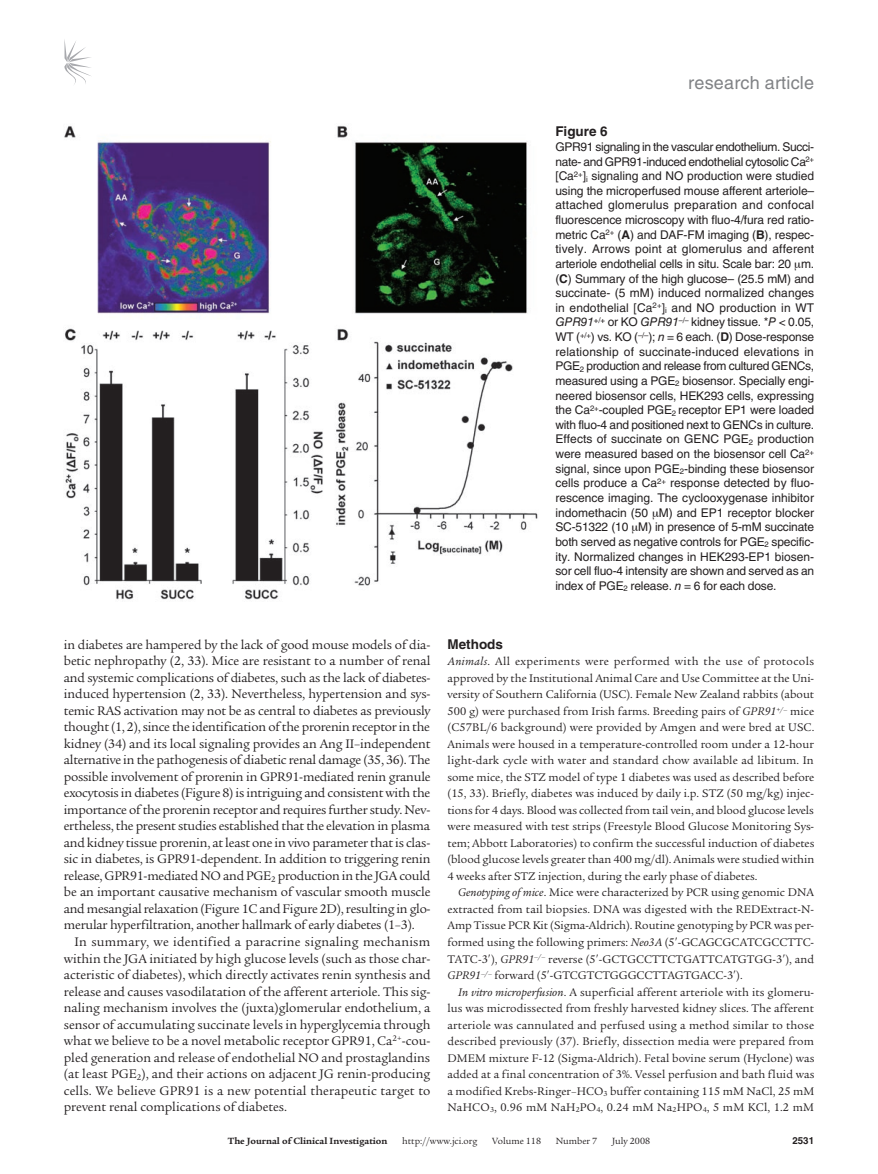
<style>
.page{position:relative;width:878px;height:1174px;background:#fff}
.page>*{position:absolute;margin:0;border:0;box-sizing:border-box;transform-origin:0 0}
.t1{font:18px "Helvetica LT Std";letter-spacing:.01em;color:#808285}
.t2{font:13.5px/16.5px "Legacy Serif Std";letter-spacing:-.005em;color:#231f20;text-align:justify}
.t3{font:700 13.5px "Helvetica LT Std";color:#231f20}
.t4{font:12px/16.5px "Legacy Serif Std";color:#231f20;text-align:justify}
.t5{font:12px/14.7px "Helvetica LT Std";letter-spacing:-.015em;color:#231f20;text-align:justify}
.t6{font:9.75px "Legacy Serif Std";color:#231f20}
.t7{font:700 9.75px "Legacy Serif Std";color:#231f20}
.t8{font:700 9.75px "Helvetica LT Std";color:#231f20}
.s1{font-weight:700}
.s2{font-style:italic}
</style>
<div class="page">
<svg style="left:64px;top:39px;width:27px;height:45px"></svg>
<img style="left:64px;top:125px;width:474px;height:475px">
<h1 class="t1" style="left:688px;top:72px;width:127px">research article</h1>
<p class="t3" style="left:555px;top:123px;width:54px">Figure 6</p>
<p class="t5" style="left:555px;top:139px;width:260px">GPR91 signaling in the vascular endothelium. Succi&shy;nate- and GPR91-induced endothelial cytosolic Ca<sup>2+ </sup>[Ca<sup>2+</sup>]<sub>i</sub> signaling and NO production were studied using the microperfused mouse afferent arteriole– attached glomerulus preparation and confocal fluorescence microscopy with fluo-4/fura red ratio&shy;metric Ca<sup>2+</sup> (<span class="s1">A</span>) and DAF-FM imaging (<span class="s1">B</span>), respec&shy;tively. Arrows point at glomerulus and afferent arteriole endothelial cells in situ. Scale bar: 20 m. (<span class="s1">C</span>) Summary of the high glucose– (25.5 mM) and succinate- (5 mM) induced normalized changes in endothelial [Ca<sup>2+</sup>]<sub>i</sub> and NO production in WT <span class="s2">GPR91</span><sup>+/+</sup> or KO <span class="s2">GPR91</span><sup>–/–</sup> kidney tissue. *<span class="s2">P</span> &lt; 0.05, WT (<sup>+/+</sup>) vs. KO (<sup>–/–</sup>); <span class="s2">n</span> = 6 each. (<span class="s1">D</span>) Dose-response relationship of succinate-induced elevations in PGE<sub>2</sub> production and release from cultured GENCs, measured using a PGE<sub>2</sub> biosensor. Specially engi&shy;neered biosensor cells, HEK293 cells, expressing the Ca<sup>2+</sup>-coupled PGE<sub>2</sub> receptor EP1 were loaded with fluo-4 and positioned next to GENCs in culture.<br>Effects of succinate on GENC PGE<sub>2</sub> production were measured based on the biosensor cell Ca<sup>2+ </sup>signal, since upon PGE<sub>2</sub>-binding these biosensor cells produce a Ca<sup>2+</sup> response detected by fluo&shy;rescence imaging. The cyclooxygenase inhibitor indomethacin (50 M) and EP1 receptor blocker SC-51322 (10 M) in presence of 5-mM succinate both served as negative controls for PGE<sub>2</sub> specific&shy;ity. Normalized changes in HEK293-EP1 biosen&shy;sor cell fluo-4 intensity are shown and served as an index of PGE<sub>2</sub> release. <span class="s2">n</span> = 6 for each dose.</p>
<p class="t2" style="left:64px;top:636px;width:368px">in diabetes are hampered by the lack of good mouse models of dia&shy;betic nephropathy (2, 33). Mice are resistant to a number of renal and systemic complications of diabetes, such as the lack of diabetes&shy;induced hypertension (2, 33). Nevertheless, hypertension and sys&shy;temic RAS activation may not be as central to diabetes as previously thought (1, 2), since the identification of the prorenin receptor in the kidney (34) and its local signaling provides an Ang II–independent alternative in the pathogenesis of diabetic renal damage (35, 36). The possible involvement of prorenin in GPR91-mediated renin granule exocytosis in diabetes (Figure 8) is intriguing and consistent with the importance of the prorenin receptor and requires further study. Nev&shy;ertheless, the present studies established that the elevation in plasma and kidney tissue prorenin, at least one in vivo parameter that is clas&shy;sic in diabetes, is GPR91-dependent. In addition to triggering renin release, GPR91-mediated NO and PGE<sub>2</sub> production in the JGA could be an important causative mechanism of vascular smooth muscle and mesangial relaxation (Figure 1C and Figure 2D), resulting in glo&shy;merular hyperfiltration, another hallmark of early diabetes (1–3).</p>
<p class="t2" style="left:64px;top:933px;width:368px;text-indent:11px">In summary, we identified a paracrine signaling mechanism within the JGA initiated by high glucose levels (such as those char&shy;acteristic of diabetes), which directly activates renin synthesis and release and causes vasodilatation of the afferent arteriole. This sig&shy;naling mechanism involves the (juxta)glomerular endothelium, a sensor of accumulating succinate levels in hyperglycemia through what we believe to be a novel metabolic receptor GPR91, Ca<sup>2+</sup>-cou&shy;pled generation and release of endothelial NO and prostaglandins (at least PGE<sub>2</sub>), and their actions on adjacent JG renin-producing cells. We believe GPR91 is a new potential therapeutic target to prevent renal complications of diabetes.</p>
<p class="t3" style="left:447px;top:636px;width:57px">Methods</p>
<p class="t4" style="left:447px;top:653px;width:368px"><span class="s2">Animals</span>. All experiments were performed with the use of protocols approved by the Institutional Animal Care and Use Committee at the Uni&shy;versity of Southern California (USC). Female New Zealand rabbits (about 500 g) were purchased from Irish farms. Breeding pairs of <span class="s2">GPR91</span><sup>+/–</sup> mice (C57BL/6 background) were provided by Amgen and were bred at USC.<br>Animals were housed in a temperature-controlled room under a 12-hour light-dark cycle with water and standard chow available ad libitum. In some mice, the STZ model of type 1 diabetes was used as described before (15, 33). Briefly, diabetes was induced by daily i.p. STZ (50 mg/kg) injec&shy;tions for 4 days. Blood was collected from tail vein, and blood glucose levels were measured with test strips (Freestyle Blood Glucose Monitoring Sys&shy;tem; Abbott Laboratories) to confirm the successful induction of diabetes (blood glucose levels greater than 400 mg/dl). Animals were studied within 4 weeks after STZ injection, during the early phase of diabetes.</p>
<p class="t4" style="left:447px;top:884px;width:368px;text-indent:11px"><span class="s2">Genotyping of mice</span>. Mice were characterized by PCR using genomic DNA extracted from tail biopsies. DNA was digested with the REDExtract-N-Amp Tissue PCR Kit (Sigma-Aldrich). Routine genotyping by PCR was per&shy;formed using the following primers: <span class="s2">Neo3A</span> (5 -GCAGCGCATCGCCTTC-TATC-3 ), <span class="s2">GPR91</span><sup>–/–</sup> reverse (5 -GCTGCCTTCTGATTCATGTGG-3 ), and <span class="s2">GPR91</span><sup>–/–</sup> forward (5 -GTCGTCTGGGCCTTAGTGACC-3 ).</p>
<p class="t4" style="left:447px;top:983px;width:368px;text-indent:11px"><span class="s2">In vitro microperfusion</span>. A superficial afferent arteriole with its glomeru&shy;lus was microdissected from freshly harvested kidney slices. The afferent arteriole was cannulated and perfused using a method similar to those described previously (37). Briefly, dissection media were prepared from DMEM mixture F-12 (Sigma-Aldrich). Fetal bovine serum (Hyclone) was added at a final concentration of 3%. Vessel perfusion and bath fluid was a modified Krebs-Ringer–HCO<sub>3</sub> buffer containing 115 mM NaCl, 25 mM NaHCO<sub>3</sub>, 0.96 mM NaH<sub>2</sub>PO<sub>4</sub>, 0.24 mM Na<sub>2</sub>HPO<sub>4</sub>, 5 mM KCl, 1.2 mM</p>
<p class="t7" style="left:228px;top:1135px;width:161px">The Journal of Clinical Investigation</p>
<p class="t6" style="left:402px;top:1135px;width:77px">http://www.jci.org</p>
<p class="t6" style="left:492px;top:1135px;width:50px">Volume 118</p>
<p class="t6" style="left:555px;top:1135px;width:43px">Number 7</p>
<p class="t6" style="left:612px;top:1135px;width:40px">July 2008</p>
<p class="t8" style="left:792px;top:1134px;width:23px">2531</p>
</div>
